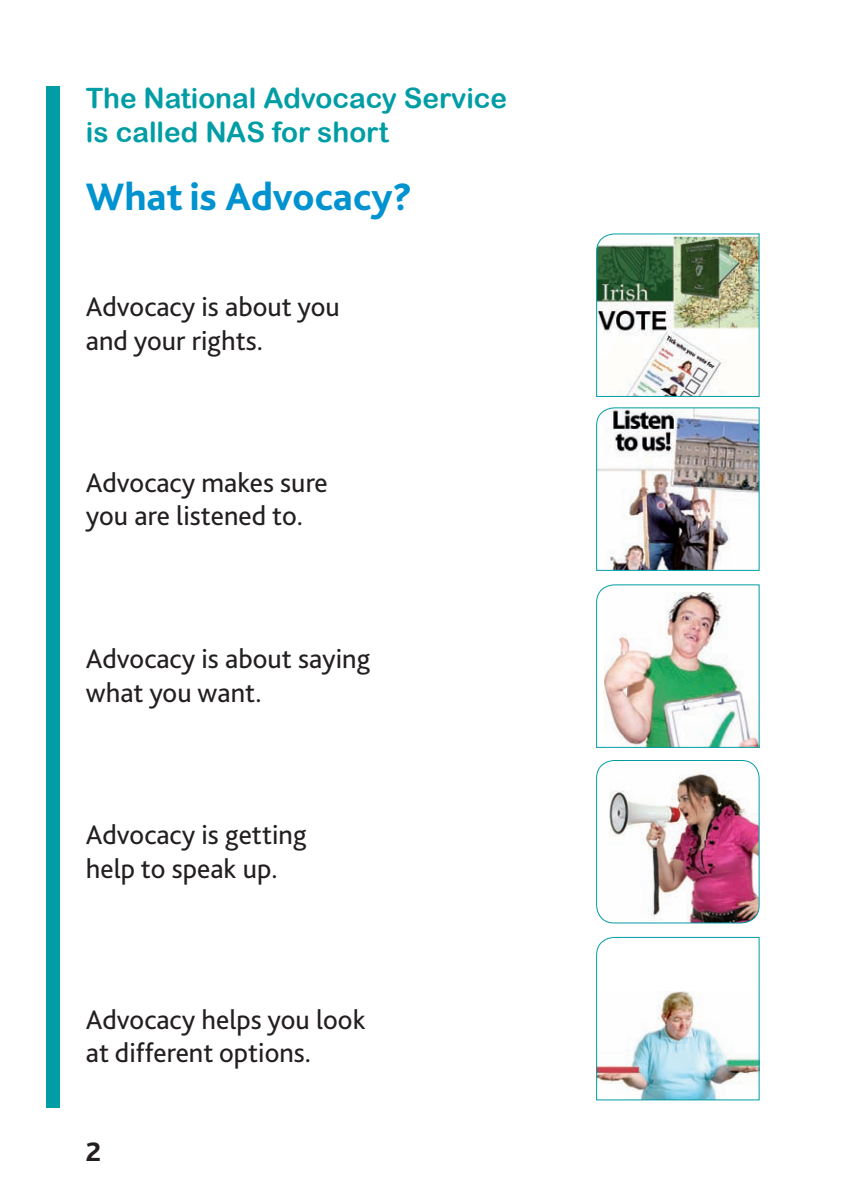
<style>
.page{position:relative;width:841px;height:1191px;background:#fff}
.page>*{position:absolute;margin:0;border:0;box-sizing:border-box;transform-origin:0 0}
.t1{font:800 40px "Bliss 2";color:#0093d0}
.t2{font:28px/33.6px "Bliss 2";color:#231f20}
.t3{font:28px/34px "Arial Rounded MT Bold";color:#009da5}
.t4{font:800 28px "Bliss 2";color:#231f20}
</style>
<div class="page">
<div style="left:46px;top:86px;width:13px;height:1020px;background:#009da5"></div>
<img style="left:596px;top:233px;width:164px;height:164px">
<img style="left:596px;top:407px;width:164px;height:164px">
<img style="left:596px;top:584px;width:164px;height:164px">
<img style="left:596px;top:767px;width:163px;height:155px">
<div style="left:596px;top:759px;width:163px;height:164px;border:1px solid #009da5;border-radius:18px"></div>
<img style="left:596px;top:936px;width:164px;height:164px">
<p class="t3" style="left:86px;top:80px;width:423px">The National Advocacy Service is called NAS for short</p>
<h1 class="t1" style="left:86px;top:172px;width:328px">What is Advocacy?</h1>
<p class="t2" style="left:86px;top:289px;width:255px">Advocacy is about you and your rights.</p>
<p class="t2" style="left:86px;top:465px;width:243px">Advocacy makes sure you are listened to.</p>
<p class="t2" style="left:86px;top:641px;width:286px">Advocacy is about saying what you want.</p>
<p class="t2" style="left:86px;top:817px;width:222px">Advocacy is getting help to speak up.</p>
<p class="t2" style="left:86px;top:1001px;width:281px">Advocacy helps you look at different options.</p>
<p class="t4" style="left:86px;top:1133px;width:17px">2</p>
</div>
